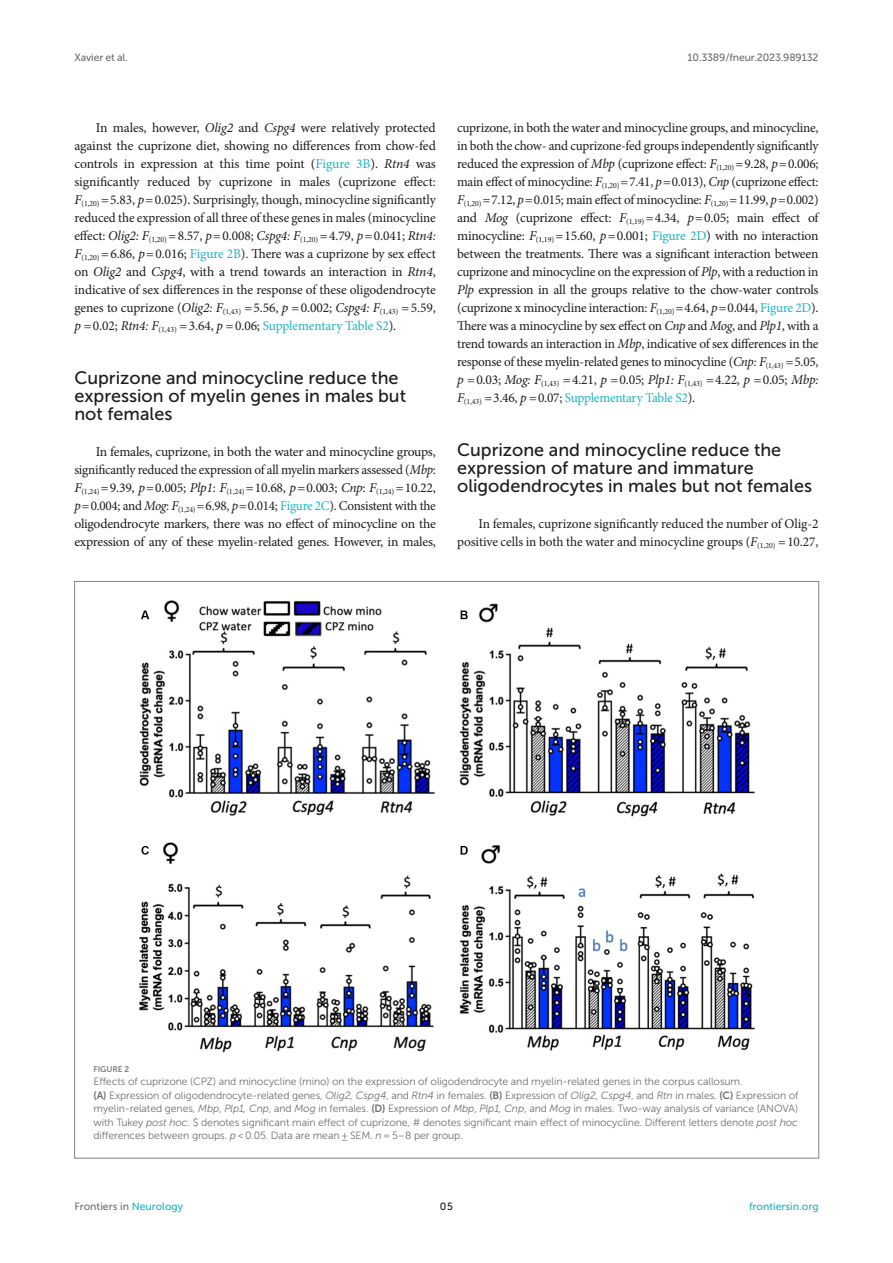
<style>
.page{position:relative;width:893px;height:1263px;background:#fff}
.page>*{position:absolute;margin:0;border:0;box-sizing:border-box;transform-origin:0 0}
.HEAD_2{font:18px/18px "Museo Sans 500";color:#1b1c1b}
.TEXT_FLUSH{font:13.5px/18px "Minion Pro";letter-spacing:-.015em;color:#1b1c1b;text-align:justify}
.TEXT{font:13.5px/18px "Minion Pro";letter-spacing:-.01em;color:#1b1c1b;text-align:justify}
.FIG_LEG{font:10.5px/13.5px "Museo Sans 300";letter-spacing:-.01em;color:#706f70}
.t1{font:10.5px "Museo Sans 500";letter-spacing:-.015em;color:#706f70}
.t2{font:10.5px "Museo Sans 500";color:#1db5c3}
.t3{font:10.5px "Museo Sans 500";color:#1b1c1b}
.FIG_HD{font:8.25px "Museo Sans 700";letter-spacing:-.01em;color:#7e7f7f}
.s1{font-style:italic}
.s2{color:#1db5c3}
.s3{font-family:"Museo Sans 700"}
</style>
<div class="page">
<img style="left:139px;top:600px;width:615px;height:453px">
<p class="t1" style="left:74px;top:51px;width:55px">Xavier et al.</p>
<p class="t1" style="left:687px;top:51px;width:132px">10.3389/fneur.2023.989132</p>
<p class="TEXT" style="left:74px;top:119px;width:363px;text-indent:21px">In males, however, <span class="s1">Olig2</span> and <span class="s1">Cspg4</span> were relatively protected against the cuprizone diet, showing no differences from chow-fed controls in expression at this time point (<span class="s2">Figure 3B</span>). <span class="s1">Rtn4</span> was significantly reduced by cuprizone in males (cuprizone effect:<br><span class="s1">F</span><sub>(1,20)</sub> =5.83, <span class="s1">p</span>=0.025). Surprisingly, though, minocycline significantly reduced the expression of all three of these genes in males (minocycline effect: <span class="s1">Olig2: F</span><sub>(1,20)</sub> =8.57, <span class="s1">p</span>=0.008; <span class="s1">Cspg4: F</span><sub>(1,20)</sub> =4.79, <span class="s1">p</span>=0.041; <span class="s1">Rtn4:<br>F</span><sub>(1,20)</sub> =6.86, <span class="s1">p</span>=0.016; <span class="s2">Figure 2B</span>). There was a cuprizone by sex effect on <span class="s1">Olig2</span> and <span class="s1">Cspg4</span>, with a trend towards an interaction in <span class="s1">Rtn4</span>, indicative of sex differences in the response of these oligodendrocyte genes to cuprizone (<span class="s1">Olig2: F</span><sub>(1,43)</sub> =5.56, <span class="s1">p</span> =0.002; <span class="s1">Cspg4: F</span><sub>(1,43)</sub> =5.59, <span class="s1">p</span> =0.02; <span class="s1">Rtn4: F</span><sub>(1,43)</sub> =3.64, <span class="s1">p</span> =0.06; <span class="s2">Supplementary Table S2</span>).</p>
<p class="HEAD_2" style="left:74px;top:369px;width:333px">Cuprizone and minocycline reduce the expression of myelin genes in males but not females</p>
<p class="TEXT_FLUSH" style="left:74px;top:443px;width:363px;text-indent:21px">In females, cuprizone, in both the water and minocycline groups, significantly reduced the expression of all myelin markers assessed (<span class="s1">Mbp</span>:<br><span class="s1">F</span><sub>(1,24)</sub> =9.39, <span class="s1">p</span>=0.005; <span class="s1">Plp1</span>: <span class="s1">F</span><sub>(1,24)</sub> =10.68, <span class="s1">p</span>=0.003; <span class="s1">Cnp</span>: <span class="s1">F</span><sub>(1,24)</sub> =10.22, <span class="s1">p</span>=0.004; and <span class="s1">Mog</span>: <span class="s1">F</span><sub>(1,24)</sub> =6.98, <span class="s1">p</span>=0.014; <span class="s2">Figure 2C</span>). Consistent with the oligodendrocyte markers, there was no effect of minocycline on the expression of any of these myelin-related genes. However, in males,</p>
<p class="TEXT_FLUSH" style="left:457px;top:119px;width:363px">cuprizone, in both the water and minocycline groups, and minocycline, in both the chow- and cuprizone-fed groups independently significantly reduced the expression of <span class="s1">Mbp</span> (cuprizone effect: <span class="s1">F</span><sub>(1,20)</sub> =9.28, <span class="s1">p</span>=0.006; main effect of minocycline: <span class="s1">F</span><sub>(1,20)</sub> =7.41, <span class="s1">p</span>=0.013), <span class="s1">Cnp</span> (cuprizone effect:<br><span class="s1">F</span><sub>(1,20)</sub> =7.12, <span class="s1">p</span>=0.015; main effect of minocycline: <span class="s1">F</span><sub>(1,20)</sub> =11.99, <span class="s1">p</span>=0.002) and <span class="s1">Mog</span> (cuprizone effect: <span class="s1">F</span><sub>(1,19)</sub> =4.34, <span class="s1">p</span>=0.05; main effect of minocycline: <span class="s1">F</span><sub>(1,19)</sub> =15.60, <span class="s1">p</span>=0.001; <span class="s2">Figure 2D</span>) with no interaction between the treatments. There was a significant interaction between cuprizone and minocycline on the expression of <span class="s1">Plp</span>, with a reduction in <span class="s1">Plp</span> expression in all the groups relative to the chow-water controls (cuprizone x minocycline interaction: <span class="s1">F</span><sub>(1,20)</sub> =4.64, <span class="s1">p</span>=0.044, <span class="s2">Figure 2D</span>).<br>There was a minocycline by sex effect on <span class="s1">Cnp</span> and <span class="s1">Mog</span>, and <span class="s1">Plp1</span>, with a trend towards an interaction in <span class="s1">Mbp</span>, indicative of sex differences in the response of these myelin-related genes to minocycline (<span class="s1">Cnp: F</span><sub>(1,43)</sub> =5.05, <span class="s1">p</span> =0.03; <span class="s1">Mog: F</span><sub>(1,43)</sub> =4.21, <span class="s1">p</span> =0.05; <span class="s1">Plp1: F</span><sub>(1,43)</sub> =4.22, <span class="s1">p</span> =0.05; <span class="s1">Mbp:<br>F</span><sub>(1,43)</sub> =3.46, <span class="s1">p</span> =0.07; <span class="s2">Supplementary Table S2</span>).</p>
<p class="HEAD_2" style="left:457px;top:441px;width:356px">Cuprizone and minocycline reduce the expression of mature and immature oligodendrocytes in males but not females</p>
<p class="TEXT_FLUSH" style="left:457px;top:515px;width:363px;text-align:right">In females, cuprizone significantly reduced the number of Olig-2 positive cells in both the water and minocycline groups (<span class="s1">F</span><sub>(1,20)</sub> =10.27,</p>
<p class="FIG_HD" style="left:94px;top:1064px;width:37px">FIGURE 2</p>
<p class="FIG_LEG" style="left:94px;top:1075px;width:707px">Effects of cuprizone (CPZ) and minocycline (mino) on the expression of oligodendrocyte and myelin-related genes in the corpus callosum.<br><span class="s3">(A)</span> Expression of oligodendrocyte-related genes, <span class="s1">Olig2, Cspg4</span>, and <span class="s1">Rtn4</span> in females. <span class="s3">(B)</span> Expression of <span class="s1">Olig2, Cspg4</span>, and <span class="s1">Rtn</span> in males. <span class="s3">(C)</span> Expression of myelin-related genes, <span class="s1">Mbp</span>, <span class="s1">Plp1, Cnp</span>, and <span class="s1">Mog</span> in females. <span class="s3">(D)</span> Expression of <span class="s1">Mbp</span>, <span class="s1">Plp1, Cnp</span>, and <span class="s1">Mog</span> in males. Two-way analysis of variance (ANOVA) with Tukey <span class="s1">post hoc</span>. $ denotes significant main effect of cuprizone, # denotes significant main effect of minocycline. Different letters denote <span class="s1">post hoc </span>differences between groups. <span class="s1">p</span> &lt; 0.05. Data are mean ± SEM. <span class="s1">n</span> = 5–8 per group.</p>
<p class="t1" style="left:74px;top:1200px;width:110px">Frontiers in <span class="s2">Neurology</span></p>
<p class="t3" style="left:440px;top:1200px;width:14px">05</p>
<p class="t2" style="left:749px;top:1200px;width:71px">frontiersin.org</p>
</div>
